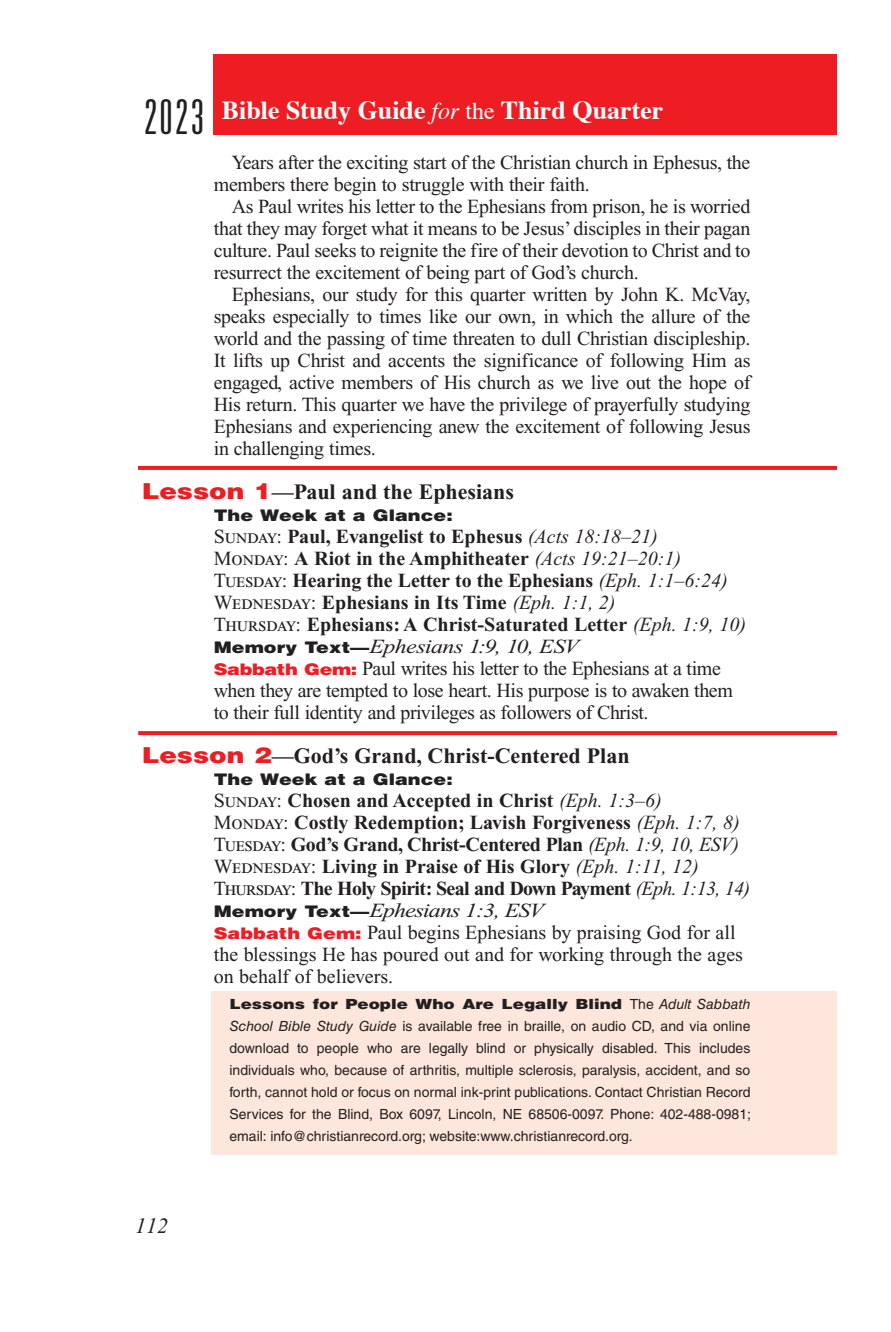
<style>
.page{position:relative;width:891px;height:1332px;background:#fff}
.page>*{position:absolute;margin:0;border:0;box-sizing:border-box;transform-origin:0 0}
.Year{font:300 ultra-condensed 48px "Univers";color:#231f20}
.t1{font:700 26px "Times";color:#fff}
.Question{font:700 22px "Times New Roman PS Std";color:#231f20}
.t2{font:italic 22px "Times New Roman PS Std";color:#231f20}
.xxReview-Body{font:20px/22px "Times New Roman PS Std";letter-spacing:-.015em;color:#231f20;text-align:justify}
.xxReview-week_glance{font:700 20px "Times New Roman PS Std";color:#231f20}
.xxReview-week_glance-2{font:20px/22px "Times New Roman PS Std";letter-spacing:-.02em;color:#231f20}
.xxReview-week_glance-3{font:20px/22px "Times New Roman PS Std";color:#231f20}
.xxReview-week_glance-4{font:italic 20px "Times New Roman PS Std";letter-spacing:-.04em;color:#231f20;scale:1.2 1}
.xxReview-week_glance-5{font:700 20px "Times New Roman PS Std";letter-spacing:-.02em;color:#231f20}
.xxReview-week_glance-6{font:700 20px "Times New Roman PS Std";letter-spacing:-.03em;color:#231f20}
.xxReview-week_glance-7{font:900 16px "Helvetica LT Std";color:#231f20;scale:1.2 1}
.XXReview-Visually_Im{font:14px/22px "Helvetica LT Std";color:#231f20;text-align:justify}
.s1{font-weight:400;font-style:italic;font-size:24px}
.s2{font-weight:400;font-size:24px}
.s3{font-family:"Helvetica LT Std";font-weight:900;color:#ee1d23}
.s4{font-weight:400}
.s5{font-weight:400;font-style:italic}
.s6{font-family:"Helvetica LT Std";font-weight:900;font-style:normal;font-size:16px}
.s7{font-family:"Helvetica LT Std";font-weight:900;font-size:16px;color:#ee1d23}
.s8{font-weight:900}
.s9{font-style:italic}
</style>
<div class="page">
<div style="left:211px;top:991px;width:626px;height:164px;background:#fde7dc"></div>
<div style="left:213px;top:54px;width:624px;height:81px;background:#ee1d23"></div>
<svg style="left:138px;top:466px;width:699px;height:4px;background:#ee2127"></svg>
<svg style="left:138px;top:731px;width:699px;height:4px;background:#ee2228"></svg>
<p class="Year" style="left:144px;top:92px;width:62px">2023</p>
<p class="t1" style="left:222px;top:85px;width:443px">Bible Study Guide <span class="s1">for</span> <span class="s2">the</span> Third Quarter</p>
<p class="xxReview-Body" style="left:214px;top:151px;width:538px;text-indent:18px">Years after the exciting start of the Christian church in Ephesus, the members there begin to struggle with their faith.</p>
<p class="xxReview-Body" style="left:214px;top:195px;width:538px;text-indent:18px">As Paul writes his letter to the Ephesians from prison, he is worried that they may forget what it means to be Jesus’ disciples in their pagan culture. Paul seeks to reignite the fire of their devotion to Christ and to resurrect the excitement of being part of God’s church.</p>
<p class="xxReview-Body" style="left:214px;top:283px;width:538px;text-indent:18px">Ephesians, our study for this quarter written by John K. McVay, speaks especially to times like our own, in which the allure of the world and the passing of time threaten to dull Christian discipleship.<br>It lifts up Christ and accents the significance of following Him as engaged, active members of His church as we live out the hope of His return. This quarter we have the privilege of prayerfully studying Ephesians and experiencing anew the excitement of following Jesus in challenging times.</p>
<p class="Question" style="left:142px;top:479px;width:374px"><span class="s3">Lesson 1</span>—Paul and the Ephesians</p>
<p class="xxReview-week_glance-7" style="left:214px;top:505px;width:201px">The Week at a Glance:</p>
<p class="xxReview-week_glance" style="left:214px;top:525px;width:446px"><span class="s4">Sunday:</span> Paul, Evangelist to Ephesus <span class="s5">(Acts 18:18–21)</span></p>
<p class="xxReview-week_glance" style="left:214px;top:547px;width:469px"><span class="s4">Monday:</span> A Riot in the Amphitheater <span class="s5">(Acts 19:21–20:1)</span></p>
<p class="xxReview-week_glance" style="left:214px;top:569px;width:515px"><span class="s4">Tuesday:</span> Hearing the Letter to the Ephesians <span class="s5">(Eph. 1:1–6:24)</span></p>
<p class="xxReview-week_glance" style="left:214px;top:591px;width:403px"><span class="s4">Wednesday:</span> Ephesians in Its Time <span class="s5">(Eph. 1:1, 2)</span></p>
<p class="xxReview-week_glance" style="left:214px;top:613px;width:534px"><span class="s4">Thursday:</span> Ephesians: A Christ-Saturated Letter <span class="s5">(Eph. 1:9, 10)</span></p>
<p class="xxReview-week_glance-4" style="left:214px;top:636px;width:306px"><span class="s6">Memory Text—</span>Ephesians 1:9, 10, ESV</p>
<p class="xxReview-week_glance-2" style="left:214px;top:657px;width:518px"><span class="s7">Sabbath Gem:</span> Paul writes his letter to the Ephesians at a time when they are tempted to lose heart. His purpose is to awaken them to their full identity and privileges as followers of Christ.</p>
<p class="Question" style="left:142px;top:743px;width:489px"><span class="s3">Lesson 2</span>—God’s Grand, Christ-Centered Plan</p>
<p class="xxReview-week_glance-7" style="left:214px;top:769px;width:201px">The Week at a Glance:</p>
<p class="xxReview-week_glance" style="left:214px;top:789px;width:449px"><span class="s4">Sunday:</span> Chosen and Accepted in Christ <span class="s5">(Eph. 1:3–6)</span></p>
<p class="xxReview-week_glance" style="left:214px;top:811px;width:527px"><span class="s4">Monday:</span> Costly Redemption; Lavish Forgiveness <span class="s5">(Eph. 1:7, 8)</span></p>
<p class="xxReview-week_glance-5" style="left:214px;top:833px;width:527px"><span class="s4">Tuesday:</span> God’s Grand, Christ-Centered Plan <span class="s5">(Eph. 1:9, 10, ESV)</span></p>
<p class="xxReview-week_glance" style="left:214px;top:855px;width:487px"><span class="s4">Wednesday:</span> Living in Praise of His Glory <span class="s5">(Eph. 1:11, 12)</span></p>
<p class="xxReview-week_glance-6" style="left:214px;top:877px;width:538px"><span class="s4">Thursday:</span> The Holy Spirit: Seal and Down Payment <span class="s5">(Eph. 1:13, 14)</span></p>
<p class="xxReview-week_glance-4" style="left:214px;top:900px;width:277px"><span class="s6">Memory Text—</span>Ephesians 1:3, ESV</p>
<p class="xxReview-week_glance-3" style="left:214px;top:921px;width:531px"><span class="s7">Sabbath Gem:</span> Paul begins Ephesians by praising God for all the blessings He has poured out and for working through the ages on behalf of believers.</p>
<p class="XXReview-Visually_Im" style="left:229px;top:993px;width:523px"><span class="s8">Lessons for People Who Are Legally Blind</span> The <span class="s9">Adult Sabbath School Bible Study Guide</span> is available free in braille, on audio CD, and via online download to people who are legally blind or physically disabled. This includes individuals who, because of arthritis, multiple sclerosis, paralysis, accident, and so forth, cannot hold or focus on normal ink-print publications. Contact Christian Record Services for the Blind, Box 6097, Lincoln, NE 68506-0097. Phone: 402-488-0981; email: info@christianrecord.org; website:www.christianrecord.org.</p>
<p class="t2" style="left:135px;top:1214px;width:34px">112</p>
</div>
